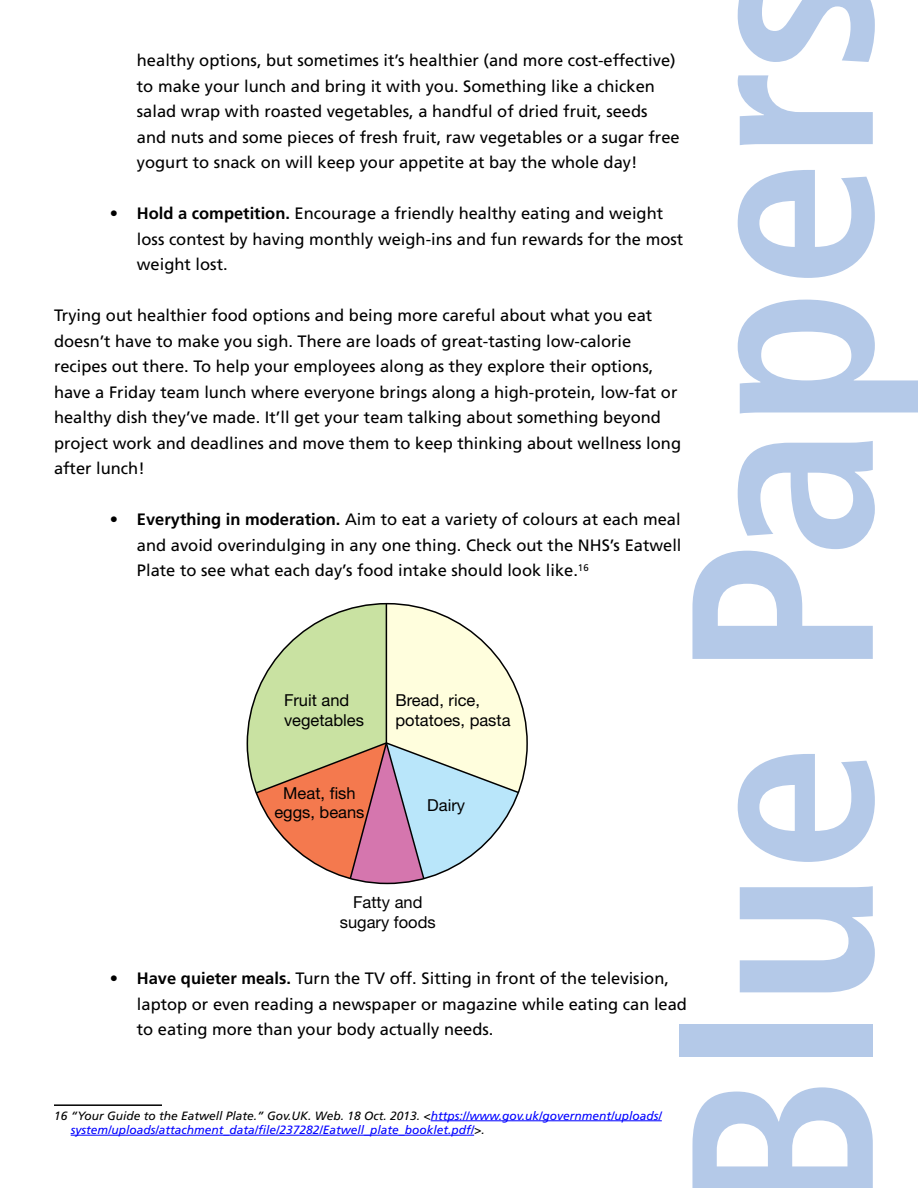
<style>
.page{position:relative;width:918px;height:1188px;background:#fff}
.page>*{position:absolute;margin:0;border:0;box-sizing:border-box;transform-origin:0 0}
.t1{font:16.5px/25.5px "Frutiger LT Std";color:#000}
.t2{font:16.5px/19.8px "Helvetica Neue";color:#000}
.t3{font:italic 12px/14.4px "Frutiger LT Std";color:#00f}
.s1{font-weight:700}
.s2{color:#000}
</style>
<div class="page">
<svg style="left:692px;top:1087px;width:181px;height:101px"></svg>
<div style="left:679px;top:1024px;width:194px;height:32px;background:#b4c9e8"></div>
<svg style="left:740px;top:886px;width:135px;height:106px"></svg>
<svg style="left:738px;top:754px;width:137px;height:108px"></svg>
<svg style="left:692px;top:441px;width:183px;height:218px"></svg>
<svg style="left:738px;top:300px;width:180px;height:114px"></svg>
<svg style="left:738px;top:170px;width:137px;height:108px"></svg>
<svg style="left:738px;top:75px;width:135px;height:70px"></svg>
<svg style="left:738px;top:0;width:137px;height:62px"></svg>
<hr style="left:54px;top:1104px;width:108px;height:2px;background:#000">
<hr style="left:431px;top:1120px;width:231px;height:1px;background:#00f">
<hr style="left:71px;top:1135px;width:403px;height:1px;background:#00f">
<svg style="left:246px;top:602px;width:282px;height:282px"></svg>
<p class="t1" style="left:137px;top:48px;width:544px">healthy options, but sometimes it’s healthier (and more cost-effective) to make your lunch and bring it with you. Something like a chicken salad wrap with roasted vegetables, a handful of dried fruit, seeds and nuts and some pieces of fresh fruit, raw vegetables or a sugar free yogurt to snack on will keep your appetite at bay the whole day!</p>
<p class="t1" style="left:137px;top:201px;width:548px;text-indent:-27px"><span class="s1">• Hold a competition.</span> Encourage a friendly healthy eating and weight loss contest by having monthly weigh-ins and fun rewards for the most weight lost.</p>
<p class="t1" style="left:54px;top:303px;width:629px">Trying out healthier food options and being more careful about what you eat doesn’t have to make you sigh. There are loads of great-tasting low-calorie recipes out there. To help your employees along as they explore their options, have a Friday team lunch where everyone brings along a high-protein, low-fat or healthy dish they’ve made. It’ll get your team talking about something beyond project work and deadlines and move them to keep thinking about wellness long after lunch!</p>
<p class="t1" style="left:137px;top:507px;width:546px;text-align:justify;text-indent:-27px"><span class="s1">• Everything in moderation.</span> Aim to eat a variety of colours at each meal and avoid overindulging in any one thing. Check out the NHS’s Eatwell Plate to see what each day’s food intake should look like.<sup>16</sup></p>
<p class="t2" style="left:284px;top:690px;width:82px">Fruit and vegetables</p>
<p class="t2" style="left:274px;top:783px;width:92px;text-align:center">Meat, fish eggs, beans</p>
<p class="t2" style="left:395px;top:690px;width:117px">Bread, rice, potatoes, pasta</p>
<p class="t2" style="left:427px;top:795px;width:39px">Dairy</p>
<p class="t2" style="left:340px;top:892px;width:97px;text-align:center">Fatty and sugary foods</p>
<p class="t1" style="left:137px;top:966px;width:552px;text-indent:-27px"><span class="s1">• Have quieter meals.</span> Turn the TV off. Sitting in front of the television, laptop or even reading a newspaper or magazine while eating can lead to eating more than your body actually needs.</p>
<p class="t3" style="left:71px;top:1108px;width:593px;text-indent:-17px"><span class="s2">16 “Your Guide to the Eatwell Plate.” Gov.UK. Web. 18 Oct. 2013. &lt;</span>https://www.gov.uk/government/uploads/ system/uploads/attachment_data/file/237282/Eatwell_plate_booklet.pdf/<span class="s2">&gt;.</span></p>
</div>
